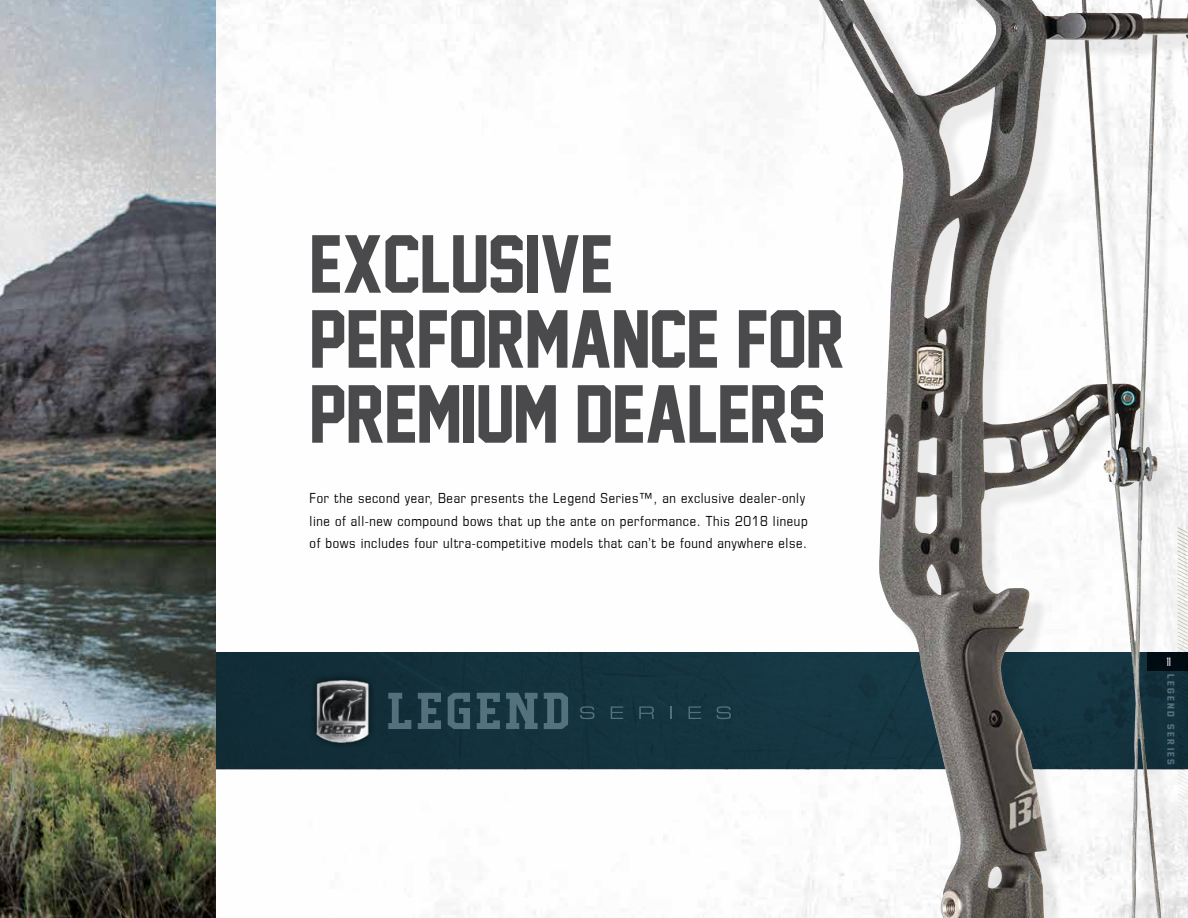
<style>
.page{position:relative;width:1188px;height:918px;background:#fff}
.page>*{position:absolute;margin:0;border:0;box-sizing:border-box;transform-origin:0 0}
.t1{font:75px/75px "Jersey M54";letter-spacing:-.01em;color:#4a4a4d}
.t2{font:15px/22.5px "Eurostile Con";letter-spacing:.04em;color:#000}
.t3{font:12px "Reckoner";color:#fff}
.t4{font:9px "Jersey M54";letter-spacing:.2em;color:#64808e;scale:1.25 1}
</style>
<div class="page">
<img style="left:0;top:0;width:216px;height:918px">
<div style="left:216px;top:652px;width:603px;height:117px;background:#14323e"></div>
<div style="left:309px;top:672px;width:67px;height:78px;background:#112c36"></div>
<img style="left:313px;top:678px;width:64px;height:69px">
<svg style="left:580px;top:706px;width:14px;height:13px"></svg>
<svg style="left:611px;top:706px;width:12px;height:13px"></svg>
<svg style="left:639px;top:706px;width:15px;height:13px"></svg>
<svg style="left:670px;top:706px;width:2px;height:13px"></svg>
<svg style="left:689px;top:706px;width:12px;height:13px"></svg>
<svg style="left:717px;top:706px;width:14px;height:13px"></svg>
<svg style="left:506px;top:693px;width:32px;height:36px"></svg>
<svg style="left:544px;top:693px;width:24px;height:36px"></svg>
<svg style="left:448px;top:693px;width:22px;height:36px"></svg>
<svg style="left:418px;top:693px;width:23px;height:36px"></svg>
<svg style="left:477px;top:693px;width:23px;height:36px"></svg>
<svg style="left:388px;top:693px;width:23px;height:36px"></svg>
<div style="left:820px;top:0;width:368px;height:918px;background:#000;opacity:.08"></div>
<img style="left:819px;top:0;width:342px;height:918px">
<h1 class="t1" style="left:310px;top:229px;width:537px">EXCLUSIVE<br>PERFORMANCE FOR<br>PREMIUM DEALERS</h1>
<p class="t2" style="left:310px;top:487px;width:500px">For the second year, Bear presents the Legend Series™, an exclusive dealer-only line of all-new compound bows that up the ante on performance. This 2018 lineup of bows includes four ultra-competitive models that can’t be found anywhere else.</p>
<p class="t3" style="left:1167px;top:656px;width:6px">11</p>
<p class="t4" style="left:1176px;top:674px;width:74px;rotate:90deg">LEGEND SERIES</p>
</div>
